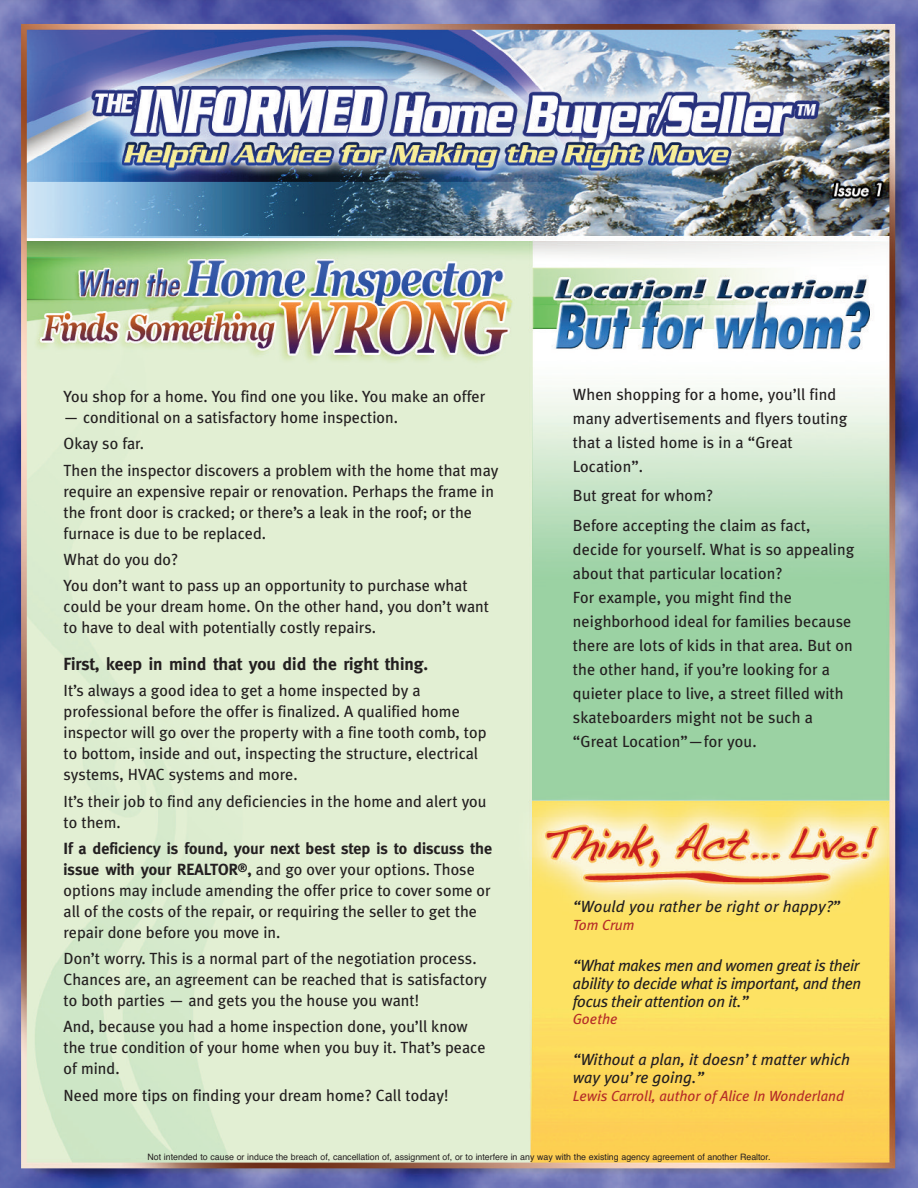
<style>
.page{position:relative;width:918px;height:1188px;background:#fff}
.page>*{position:absolute;margin:0;border:0;box-sizing:border-box;transform-origin:0 0}
.t1{font:700 17.7px "Meta";color:#231f20}
.t2{font:16.2px/21px "Meta Plus";color:#231f20}
.t3{font:italic 16.2px/17.7px "Meta Plus";letter-spacing:-.02em;color:#231f20}
.t4{font:700 16.2px "Meta";color:#231f20}
.t5{font:italic 16.2px/17.7px "Meta Plus";color:#231f20}
.t6{font:italic 16.2px "Meta Plus";letter-spacing:.01em;color:#231f20}
.t7{font:italic 14.7px "Meta Plus";color:#b52c27}
.t8{font:8.85px "Helvetica";color:#231f20}
.s1{font-family:"Meta";font-weight:700}
</style>
<div class="page">
<img style="left:0;top:0;width:918px;height:1188px">
<p class="t2" style="left:64px;top:386px;width:423px">You shop for a home. You find one you like. You make an offer</p>
<p class="t2" style="left:64px;top:404px;width:436px;line-height:26.2px">— conditional on a satisfactory home inspection.<br>Okay so far.<br>Then the inspector discovers a problem with the home that may</p>
<p class="t2" style="left:64px;top:480px;width:432px">require an expensive repair or renovation. Perhaps the frame in the front door is cracked; or there’s a leak in the roof; or the furnace is due to be replaced.</p>
<p class="t2" style="left:64px;top:546px;width:406px;line-height:26.2px">What do you do?<br>You don’t want to pass up an opportunity to purchase what</p>
<p class="t2" style="left:64px;top:596px;width:427px">could be your dream home. On the other hand, you don’t want to have to deal with potentially costly repairs.</p>
<p class="t1" style="left:64px;top:654px;width:366px">First, keep in mind that you did the right thing.</p>
<p class="t2" style="left:64px;top:680px;width:425px">It’s always a good idea to get a home inspected by a professional before the offer is finalized. A qualified home inspector will go over the property with a fine tooth comb, top to bottom, inside and out, inspecting the structure, electrical systems, HVAC systems and more.</p>
<p class="t2" style="left:64px;top:790px;width:425px">It’s their job to find any deficiencies in the home and alert you to them.</p>
<p class="t4" style="left:64px;top:839px;width:430px">If a deficiency is found, your next best step is to discuss the</p>
<p class="t2" style="left:64px;top:859px;width:429px"><span class="s1">issue with your REALTOR</span><sup>®</sup><span class="s1">,</span> and go over your options. Those options may include amending the offer price to cover some or all of the costs of the repair, or requiring the seller to get the repair done before you move in.</p>
<p class="t2" style="left:64px;top:948px;width:425px">Don’t worry. This is a normal part of the negotiation process.<br>Chances are, an agreement can be reached that is satisfactory to both parties — and gets you the house you want!</p>
<p class="t2" style="left:64px;top:1016px;width:424px">And, because you had a home inspection done, you’ll know the true condition of your home when you buy it. That’s peace of mind.</p>
<p class="t2" style="left:64px;top:1085px;width:386px">Need more tips on finding your dream home? Call today!</p>
<p class="t2" style="left:573px;top:383px;width:276px;line-height:24px">When shopping for a home, you’ll find many advertisements and flyers touting that a listed home is in a “Great<br>Location”.</p>
<p class="t2" style="left:573px;top:481px;width:239px;line-height:29.2px">But great for whom?<br>Before accepting the claim as fact,</p>
<p class="t2" style="left:573px;top:537px;width:283px;line-height:24px">decide for yourself. What is so appealing about that particular location?<br>For example, you might find the neighborhood ideal for families because there are lots of kids in that area. But on the other hand, if you’re looking for a quieter place to live, a street filled with skateboarders might not be such a “Great Location”—for you.</p>
<p class="t6" style="left:573px;top:897px;width:269px">“Would you rather be right or happy?”</p>
<p class="t7" style="left:573px;top:916px;width:63px">Tom Crum</p>
<p class="t3" style="left:573px;top:957px;width:290px">“What makes men and women great is their ability to decide what is important, and then focus their attention on it.”</p>
<p class="t7" style="left:573px;top:1011px;width:46px">Goethe</p>
<p class="t5" style="left:573px;top:1051px;width:279px">“Without a plan, it doesn’t matter which way you’re going.”</p>
<p class="t7" style="left:573px;top:1087px;width:273px">Lewis Carroll, author of Alice In Wonderland</p>
<p class="t8" style="left:148px;top:1152px;width:624px">Not intended to cause or induce the breach of, cancellation of, assignment of, or to interfere in any way with the existing agency agreement of another Realtor.</p>
</div>
